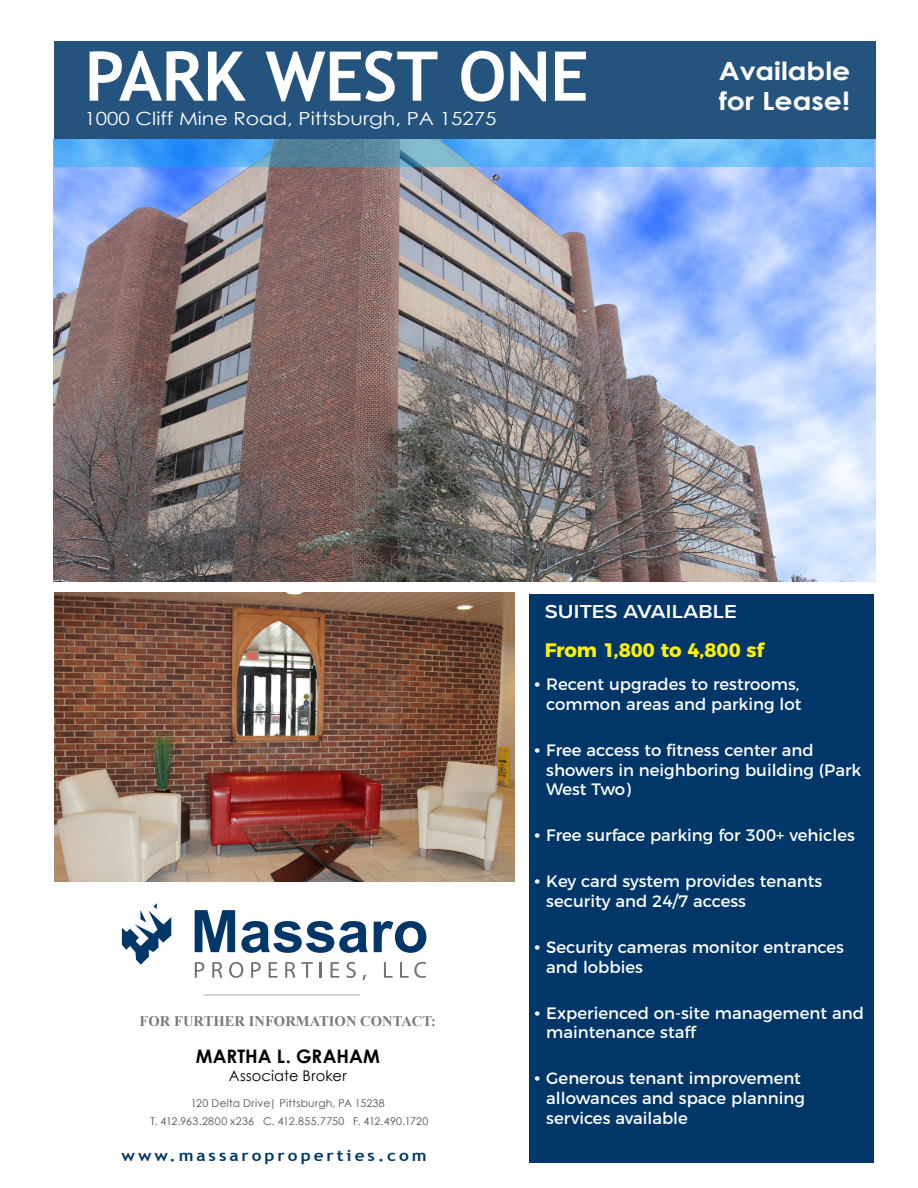
<style>
.page{position:relative;width:918px;height:1188px;background:#fff}
.page>*{position:absolute;margin:0;border:0;box-sizing:border-box;transform-origin:0 0}
.t1{font:700 68.7px "Trebuchet MS";letter-spacing:-.01em;color:#fff}
.t2{font:700 25.05px/30.3px "Century Gothic";color:#fff;scale:1.13 1}
.t3{font:700 19.5px "Montserrat";color:#fff200}
.t4{font:600 19.5px "Proxima Nova";color:#fff;scale:1.13 1}
.t5{font:700 18.6px "Century Gothic";color:#000}
.t6{font:18.15px "Century Gothic";color:#fff;scale:1.13 1}
.t7{font:16.5px/19.8px "Montserrat";color:#fff}
.t8{font:700 15.6px "Trebuchet MS";letter-spacing:.17em;color:#003768;scale:1.11 1}
.t9{font:700 14.7px "Times New Roman";color:#797a7d}
.t10{font:14.7px "Century Gothic";letter-spacing:.01em;color:#000}
.t11{font:10.65px/18.6px "Century Gothic";letter-spacing:.025em;color:#4f4f51;text-align:center}
.s1{font-family:"Century Gothic";font-size:15px}
</style>
<div class="page">
<div style="left:529px;top:594px;width:345px;height:568px;background:#003768"></div>
<img style="left:54px;top:139px;width:822px;height:442px">
<img style="left:54px;top:592px;width:461px;height:290px">
<svg style="left:122px;top:903px;width:49px;height:62px"></svg>
<svg style="left:195px;top:910px;width:40px;height:42px"></svg>
<svg style="left:241px;top:921px;width:127px;height:32px"></svg>
<svg style="left:374px;top:921px;width:52px;height:32px"></svg>
<svg style="left:195px;top:962px;width:9px;height:16px"></svg>
<svg style="left:212px;top:962px;width:10px;height:16px"></svg>
<svg style="left:229px;top:962px;width:14px;height:16px"></svg>
<svg style="left:251px;top:962px;width:10px;height:16px"></svg>
<svg style="left:269px;top:962px;width:8px;height:16px"></svg>
<svg style="left:285px;top:962px;width:10px;height:16px"></svg>
<svg style="left:301px;top:962px;width:12px;height:16px"></svg>
<svg style="left:320px;top:962px;width:2px;height:16px"></svg>
<svg style="left:331px;top:962px;width:8px;height:16px"></svg>
<svg style="left:346px;top:962px;width:10px;height:16px"></svg>
<svg style="left:362px;top:975px;width:4px;height:6px"></svg>
<svg style="left:384px;top:962px;width:9px;height:16px"></svg>
<svg style="left:400px;top:962px;width:26px;height:16px"></svg>
<hr style="left:203px;top:994px;width:157px;height:2px;background:#000">
<div style="left:54px;top:41px;width:822px;height:98px;background:#24537d"></div>
<svg style="left:54px;top:139px;width:820px;height:28px;background:#5daae5"></svg>
<h1 class="t1" style="left:85px;top:33px;width:506px">PARK WEST ONE</h1>
<p class="t6" style="left:85px;top:106px;width:366px">1000 Cliff Mine Road, Pittsburgh, PA 15275</p>
<h2 class="t2" style="left:719px;top:55px;width:118px">Available for Lease!</h2>
<p class="t9" style="left:140px;top:1010px;width:298px">FOR FURTHER INFORMATION CONTACT:</p>
<p class="t5" style="left:196px;top:1042px;width:186px">MARTHA L. GRAHAM</p>
<p class="t10" style="left:229px;top:1066px;width:119px">Associate Broker</p>
<p class="t11" style="left:150px;top:1093px;width:279px">120 Delta Drive| Pittsburgh, PA 15238<br>T. 412.963.2800 x236 C. 412.855.7750 F. 412.490.1720</p>
<p class="t8" style="left:122px;top:1146px;width:276px">www.massaroproperties.com</p>
<p class="t4" style="left:545px;top:597px;width:171px">SUITES AVAILABLE</p>
<p class="t3" style="left:545px;top:634px;width:221px">From 1,800 to 4,800 sf</p>
<p class="t7" style="left:533px;top:673px;width:270px;text-align:right"><span class="s1">•</span> Recent upgrades to restrooms, common areas and parking lot</p>
<p class="t7" style="left:546px;top:739px;width:317px;text-indent:-14px"><span class="s1">•</span> Free access to fitness center and showers in neighboring building (Park<br>West Two)</p>
<p class="t7" style="left:533px;top:824px;width:323px"><span class="s1">•</span> Free surface parking for 300+ vehicles</p>
<p class="t7" style="left:546px;top:870px;width:277px;text-indent:-14px"><span class="s1">•</span> Key card system provides tenants security and 24/7 access</p>
<p class="t7" style="left:546px;top:936px;width:299px;text-indent:-14px"><span class="s1">•</span> Security cameras monitor entrances and lobbies</p>
<p class="t7" style="left:546px;top:1002px;width:319px;text-indent:-14px"><span class="s1">•</span> Experienced on-site management and maintenance staff</p>
<p class="t7" style="left:546px;top:1067px;width:260px;text-indent:-14px"><span class="s1">•</span> Generous tenant improvement allowances and space planning services available</p>
</div>
